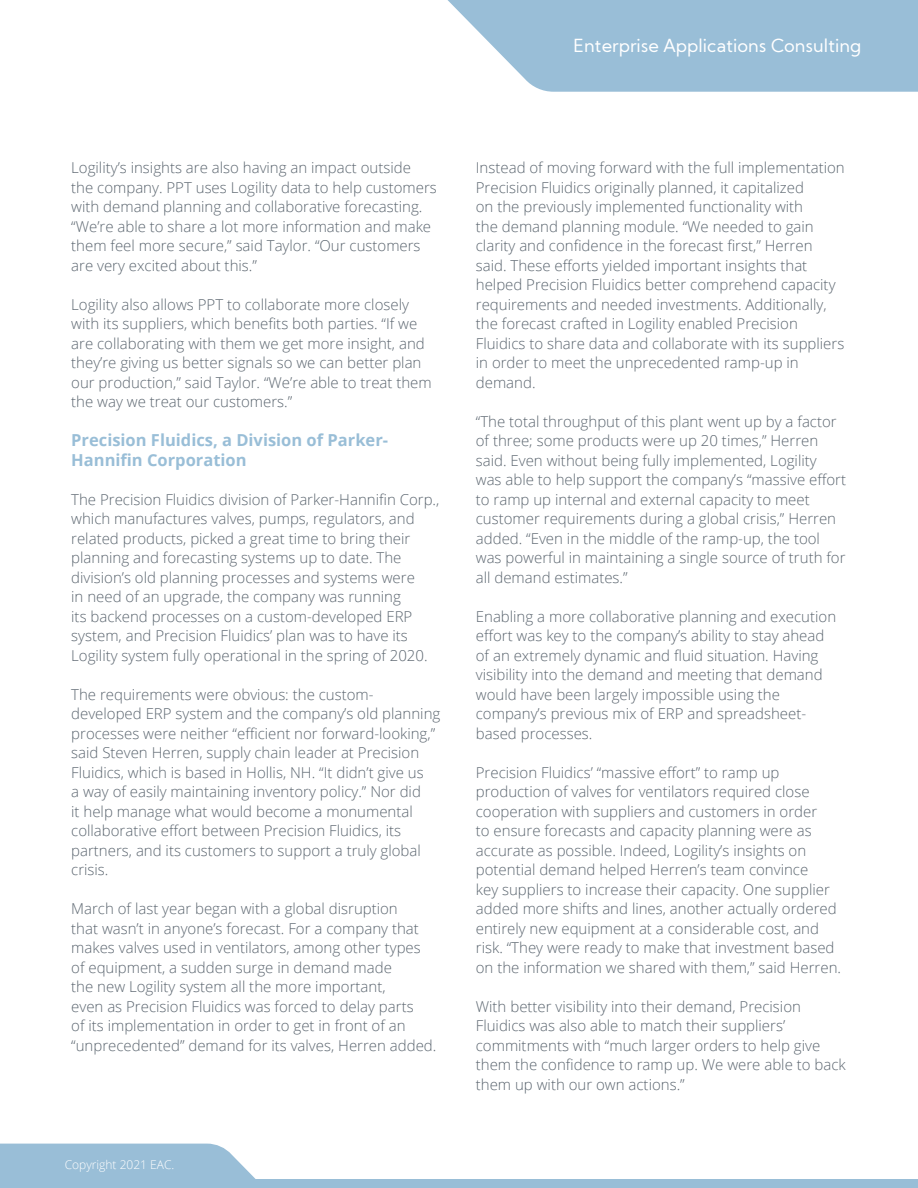
<style>
.page{position:relative;width:918px;height:1188px;background:#fff}
.page>*{position:absolute;margin:0;border:0;box-sizing:border-box;transform-origin:0 0}
.t1{font:18px "Kumbh Sans";color:#fff}
.t2{font:700 16.5px/19.5px "Open Sans";color:#99bed7}
.t3{font:300 15px/19.5px "Open Sans";color:#5c6670}
.t4{font:300 12px "Open Sans";color:#fff}
</style>
<div class="page">
<div style="left:0;top:1179px;width:918px;height:9px;background:#99bed7"></div>
<svg style="left:447px;top:0;width:471px;height:92px;background:#a3c4da"></svg>
<svg style="left:0;top:1144px;width:256px;height:35px;background:#a0c2d9"></svg>
<p class="t1" style="left:573px;top:34px;width:289px">Enterprise Applications Consulting</p>
<p class="t3" style="left:71px;top:158px;width:367px">Logility’s insights are also having an impact outside<br>the company. PPT uses Logility data to help customers with demand planning and collaborative forecasting. “We’re able to share a lot more information and make them feel more secure,” said Taylor. “Our customers are very excited about this.”</p>
<p class="t3" style="left:71px;top:294px;width:362px">Logility also allows PPT to collaborate more closely with its suppliers, which benefits both parties. “If we are collaborating with them we get more insight, and they’re giving us better signals so we can better plan our production,” said Taylor. “We’re able to treat them the way we treat our customers.”</p>
<p class="t2" style="left:71px;top:430px;width:318px">Precision Fluidics, a Division of Parker-<br>Hannifin Corporation</p>
<p class="t3" style="left:71px;top:489px;width:370px">The Precision Fluidics division of Parker-Hannifin Corp., which manufactures valves, pumps, regulators, and related products, picked a great time to bring their planning and forecasting systems up to date. The division’s old planning processes and systems were<br>in need of an upgrade, the company was running<br>its backend processes on a custom-developed ERP system, and Precision Fluidics’ plan was to have its Logility system fully operational in the spring of 2020.</p>
<p class="t3" style="left:71px;top:684px;width:371px">The requirements were obvious: the custom&shy;developed ERP system and the company’s old planning processes were neither “efficient nor forward-looking,” said Steven Herren, supply chain leader at Precision Fluidics, which is based in Hollis, NH. “It didn’t give us<br>a way of easily maintaining inventory policy.” Nor did<br>it help manage what would become a monumental collaborative effort between Precision Fluidics, its partners, and its customers to support a truly global crisis.</p>
<p class="t3" style="left:71px;top:899px;width:367px">March of last year began with a global disruption<br>that wasn’t in anyone’s forecast. For a company that makes valves used in ventilators, among other types of equipment, a sudden surge in demand made<br>the new Logility system all the more important,<br>even as Precision Fluidics was forced to delay parts<br>of its implementation in order to get in front of an “unprecedented” demand for its valves, Herren added.</p>
<p class="t4" style="left:65px;top:1157px;width:111px">Copyright 2021 EAC.</p>
<p class="t3" style="left:476px;top:158px;width:370px">Instead of moving forward with the full implementation Precision Fluidics originally planned, it capitalized<br>on the previously implemented functionality with<br>the demand planning module. “We needed to gain clarity and confidence in the forecast first,” Herren said. These efforts yielded important insights that helped Precision Fluidics better comprehend capacity requirements and needed investments. Additionally, the forecast crafted in Logility enabled Precision Fluidics to share data and collaborate with its suppliers in order to meet the unprecedented ramp-up in demand.</p>
<p class="t3" style="left:476px;top:411px;width:372px">“The total throughput of this plant went up by a factor of three; some products were up 20 times,” Herren said. Even without being fully implemented, Logility was able to help support the company’s “massive effort to ramp up internal and external capacity to meet customer requirements during a global crisis,” Herren added. “Even in the middle of the ramp-up, the tool was powerful in maintaining a single source of truth for all demand estimates.”</p>
<p class="t3" style="left:476px;top:606px;width:362px">Enabling a more collaborative planning and execution effort was key to the company’s ability to stay ahead of an extremely dynamic and fluid situation. Having visibility into the demand and meeting that demand would have been largely impossible using the company’s previous mix of ERP and spreadsheet&shy;based processes.</p>
<p class="t3" style="left:476px;top:762px;width:367px">Precision Fluidics’ “massive effort” to ramp up production of valves for ventilators required close cooperation with suppliers and customers in order<br>to ensure forecasts and capacity planning were as accurate as possible. Indeed, Logility’s insights on potential demand helped Herren’s team convince<br>key suppliers to increase their capacity. One supplier added more shifts and lines, another actually ordered entirely new equipment at a considerable cost, and risk. “They were ready to make that investment based on the information we shared with them,” said Herren.</p>
<p class="t3" style="left:476px;top:996px;width:371px">With better visibility into their demand, Precision Fluidics was also able to match their suppliers’ commitments with “much larger orders to help give them the confidence to ramp up. We were able to back them up with our own actions.”</p>
</div>
